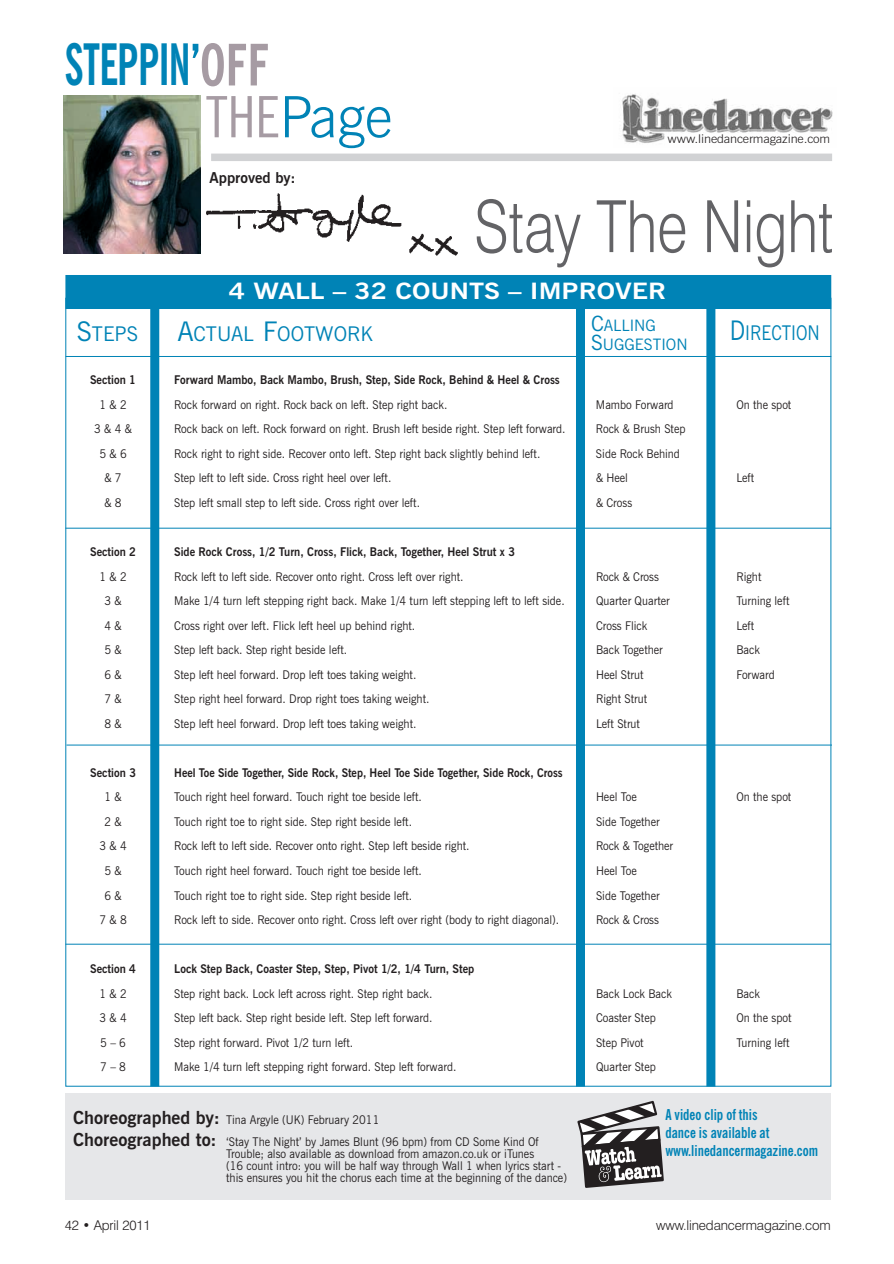
<style>
.page{position:relative;width:894px;height:1264px;background:#fff}
.page>*{position:absolute;margin:0;border:0;box-sizing:border-box;transform-origin:0 0}
.t1{font:300 72px "Swiss 721 BT";color:#636366;scale:.79 1}
.t2{font:700 condensed 57px/51.8px "News Gothic BT";color:#0083b6;scale:.76 1}
.t3{font:700 22.5px "News Gothic BT";color:#fff;scale:1.2 1}
.t4{font:20.25px "News Gothic BT";color:#0083b6}
.t5{font:20.25px "News Gothic BT";color:#0083b6;scale:.85 1}
.t6{font:15.75px/19.5px "News Gothic BT";color:#0083b6}
.t7{font:700 condensed 15px/18px "News Gothic BT";color:#0083b6;scale:.95 1}
.t8{font:700 15px "News Gothic BT";color:#231f20}
.t9{font:300 13.5px "Swiss 721 BT";letter-spacing:-.01em;color:#231f20}
.t10{font:12px/12.1px "News Gothic BT";color:#231f20;scale:.93 1}
.t11{font:700 12px "News Gothic BT";color:#231f20;scale:.93 1}
.t12{font:700 12px "News Gothic BT";color:#231f20;scale:.91 1}
.t13{font:300 12px "News Gothic BT";letter-spacing:-.01em;color:#231f20;scale:1.08 1}
.s1{color:#a69ba3}
.s2{font-weight:400;color:#a69ba3}
.s3{font-weight:300;font-stretch:normal}
.s4{font-size:21px}
.s5{font-size:27px}
.s6{font-weight:700;font-size:18px}
</style>
<div class="page">
<div style="left:150px;top:289px;width:9px;height:797px;background:#0083b6"></div>
<div style="left:576px;top:297px;width:9px;height:789px;background:#0083b6"></div>
<div style="left:706px;top:292px;width:9px;height:794px;background:#0083b6"></div>
<div style="left:66px;top:276px;width:764px;height:32px;background:#0083b6"></div>
<div style="left:65px;top:275px;width:766px;height:34px;border:2px solid #0083b6"></div>
<div style="left:66px;top:1093px;width:765px;height:106px;background:#e6e7e9"></div>
<div style="left:211px;top:154px;width:621px;height:7px;background:#d1d2d4"></div>
<img style="left:622px;top:94px;width:211px;height:49px">
<hr style="left:66px;top:356px;width:765px;height:1px;background:#0083b6">
<img style="left:64px;top:95px;width:136px;height:159px">
<hr style="left:65px;top:944px;width:765px;height:1px;background:#0083b6">
<hr style="left:66px;top:745px;width:765px;height:1px;background:#0083b6">
<svg style="left:577px;top:1101px;width:86px;height:87px"></svg>
<hr style="left:65px;top:528px;width:765px;height:1px;background:#0083b6">
<img style="left:206px;top:193px;width:252px;height:63px">
<h2 class="t2" style="left:206px;top:39px;width:247px;text-indent:-141px">Steppin’<span class="s1">off<br></span><span class="s2">THE</span><span class="s3">Page</span></h2>
<p class="t8" style="left:210px;top:168px;width:87px">Approved by:</p>
<p class="t13" style="left:667px;top:131px;width:152px">www.linedancermagazine.com</p>
<h1 class="t1" style="left:474px;top:183px;width:456px">Stay The Night</h1>
<h3 class="t3" style="left:229px;top:277px;width:366px">4 WAll – 32 Counts – improver</h3>
<h3 class="t6" style="left:591px;top:315px;width:98px"><span class="s4">C</span>ALLING<br><span class="s4">S</span>UGGESTION</h3>
<h3 class="t4" style="left:77px;top:321px;width:63px"><span class="s5">S</span>TEPS</h3>
<h3 class="t4" style="left:177px;top:321px;width:197px"><span class="s5">A</span>CTUAL <span class="s5">F</span>OOTWORK</h3>
<h3 class="t5" style="left:729px;top:321px;width:107px"><span class="s5">D</span>IRECTION</h3>
<p class="t11" style="left:90px;top:373px;width:51px">section 1</p>
<p class="t11" style="left:174px;top:373px;width:416px">Forward mambo, Back mambo, Brush, step, side rock, Behind &amp; Heel &amp; Cross</p>
<p class="t10" style="left:99px;top:398px;width:31px">1 &amp; 2</p>
<p class="t10" style="left:174px;top:398px;width:295px">Rock forward on right. Rock back on left. Step right back.</p>
<p class="t10" style="left:596px;top:398px;width:85px">Mambo Forward</p>
<p class="t10" style="left:736px;top:398px;width:61px">On the spot</p>
<p class="t10" style="left:94px;top:423px;width:42px">3 &amp; 4 &amp;</p>
<p class="t10" style="left:174px;top:423px;width:422px">Rock back on left. Rock forward on right. Brush left beside right. Step left forward.</p>
<p class="t10" style="left:596px;top:423px;width:98px">Rock &amp; Brush Step</p>
<p class="t10" style="left:99px;top:447px;width:31px">5 &amp; 6</p>
<p class="t10" style="left:174px;top:447px;width:395px">Rock right to right side. Recover onto left. Step right back slightly behind left.</p>
<p class="t10" style="left:596px;top:447px;width:92px">Side Rock Behind</p>
<p class="t10" style="left:104px;top:472px;width:20px">&amp; 7</p>
<p class="t10" style="left:174px;top:472px;width:235px">Step left to left side. Cross right heel over left.</p>
<p class="t10" style="left:596px;top:472px;width:36px">&amp; Heel</p>
<p class="t10" style="left:736px;top:472px;width:21px">Left</p>
<p class="t10" style="left:104px;top:496px;width:20px">&amp; 8</p>
<p class="t10" style="left:174px;top:496px;width:266px">Step left small step to left side. Cross right over left.</p>
<p class="t10" style="left:596px;top:496px;width:40px">&amp; Cross</p>
<p class="t11" style="left:90px;top:544px;width:51px">section 2</p>
<p class="t11" style="left:174px;top:544px;width:368px">side rock Cross, 1/2 turn, Cross, Flick, Back, together, Heel strut x 3</p>
<p class="t10" style="left:99px;top:570px;width:31px">1 &amp; 2</p>
<p class="t10" style="left:174px;top:570px;width:312px">Rock left to left side. Recover onto right. Cross left over right.</p>
<p class="t10" style="left:596px;top:570px;width:69px">Rock &amp; Cross</p>
<p class="t10" style="left:736px;top:570px;width:28px">Right</p>
<p class="t10" style="left:104px;top:595px;width:20px">3 &amp;</p>
<p class="t10" style="left:174px;top:595px;width:421px">Make 1/4 turn left stepping right back. Make 1/4 turn left stepping left to left side.</p>
<p class="t10" style="left:596px;top:595px;width:81px">Quarter Quarter</p>
<p class="t10" style="left:736px;top:595px;width:58px">Turning left</p>
<p class="t10" style="left:104px;top:619px;width:20px">4 &amp;</p>
<p class="t10" style="left:174px;top:619px;width:261px">Cross right over left. Flick left heel up behind right.</p>
<p class="t10" style="left:596px;top:619px;width:57px">Cross Flick</p>
<p class="t10" style="left:736px;top:619px;width:21px">Left</p>
<p class="t10" style="left:104px;top:644px;width:20px">5 &amp;</p>
<p class="t10" style="left:174px;top:644px;width:187px">Step left back. Step right beside left.</p>
<p class="t10" style="left:596px;top:644px;width:73px">Back Together</p>
<p class="t10" style="left:736px;top:644px;width:27px">Back</p>
<p class="t10" style="left:104px;top:668px;width:20px">6 &amp;</p>
<p class="t10" style="left:174px;top:668px;width:262px">Step left heel forward. Drop left toes taking weight.</p>
<p class="t10" style="left:596px;top:668px;width:53px">Heel Strut</p>
<p class="t10" style="left:736px;top:668px;width:43px">Forward</p>
<p class="t10" style="left:104px;top:693px;width:20px">7 &amp;</p>
<p class="t10" style="left:174px;top:693px;width:276px">Step right heel forward. Drop right toes taking weight.</p>
<p class="t10" style="left:596px;top:693px;width:56px">Right Strut</p>
<p class="t10" style="left:104px;top:717px;width:20px">8 &amp;</p>
<p class="t10" style="left:174px;top:717px;width:262px">Step left heel forward. Drop left toes taking weight.</p>
<p class="t10" style="left:596px;top:717px;width:49px">Left Strut</p>
<p class="t11" style="left:90px;top:765px;width:51px">section 3</p>
<p class="t12" style="left:174px;top:765px;width:428px">Heel toe side together, side rock, step, Heel toe side together, side rock, Cross</p>
<p class="t10" style="left:104px;top:791px;width:20px">1 &amp;</p>
<p class="t10" style="left:174px;top:791px;width:268px">Touch right heel forward. Touch right toe beside left.</p>
<p class="t10" style="left:596px;top:791px;width:45px">Heel Toe</p>
<p class="t10" style="left:736px;top:791px;width:61px">On the spot</p>
<p class="t10" style="left:104px;top:815px;width:20px">2 &amp;</p>
<p class="t10" style="left:174px;top:815px;width:257px">Touch right toe to right side. Step right beside left.</p>
<p class="t10" style="left:596px;top:815px;width:70px">Side Together</p>
<p class="t10" style="left:99px;top:840px;width:31px">3 &amp; 4</p>
<p class="t10" style="left:174px;top:840px;width:319px">Rock left to left side. Recover onto right. Step left beside right.</p>
<p class="t10" style="left:596px;top:840px;width:85px">Rock &amp; Together</p>
<p class="t10" style="left:104px;top:864px;width:20px">5 &amp;</p>
<p class="t10" style="left:174px;top:864px;width:268px">Touch right heel forward. Touch right toe beside left.</p>
<p class="t10" style="left:596px;top:864px;width:45px">Heel Toe</p>
<p class="t10" style="left:104px;top:889px;width:20px">6 &amp;</p>
<p class="t10" style="left:174px;top:889px;width:257px">Touch right toe to right side. Step right beside left.</p>
<p class="t10" style="left:596px;top:889px;width:70px">Side Together</p>
<p class="t10" style="left:99px;top:914px;width:31px">7 &amp; 8</p>
<p class="t10" style="left:174px;top:914px;width:415px">Rock left to side. Recover onto right. Cross left over right (body to right diagonal).</p>
<p class="t10" style="left:596px;top:914px;width:69px">Rock &amp; Cross</p>
<p class="t11" style="left:90px;top:961px;width:51px">section 4</p>
<p class="t11" style="left:174px;top:961px;width:324px">lock step Back, Coaster step, step, pivot 1/2, 1/4 turn, step</p>
<p class="t10" style="left:99px;top:987px;width:31px">1 &amp; 2</p>
<p class="t10" style="left:174px;top:987px;width:279px">Step right back. Lock left across right. Step right back.</p>
<p class="t10" style="left:596px;top:987px;width:83px">Back Lock Back</p>
<p class="t10" style="left:736px;top:987px;width:27px">Back</p>
<p class="t10" style="left:99px;top:1012px;width:31px">3 &amp; 4</p>
<p class="t10" style="left:174px;top:1012px;width:279px">Step left back. Step right beside left. Step left forward.</p>
<p class="t10" style="left:596px;top:1012px;width:66px">Coaster Step</p>
<p class="t10" style="left:736px;top:1012px;width:61px">On the spot</p>
<p class="t10" style="left:100px;top:1036px;width:29px">5 – 6</p>
<p class="t10" style="left:174px;top:1036px;width:194px">Step right forward. Pivot 1/2 turn left.</p>
<p class="t10" style="left:596px;top:1036px;width:53px">Step Pivot</p>
<p class="t10" style="left:736px;top:1036px;width:58px">Turning left</p>
<p class="t10" style="left:100px;top:1061px;width:29px">7 – 8</p>
<p class="t10" style="left:174px;top:1061px;width:305px">Make 1/4 turn left stepping right forward. Step left forward.</p>
<p class="t10" style="left:596px;top:1061px;width:66px">Quarter Step</p>
<p class="t10" style="left:73px;top:1108px;width:502px;line-height:22px"><span class="s6">Choreographed by:</span> Tina Argyle (UK) February 2011<br><span class="s6">Choreographed to:</span> ‘Stay The Night’ by James Blunt (96 bpm) from CD Some Kind Of</p>
<p class="t10" style="left:226px;top:1147px;width:368px">Trouble; also available as download from amazon.co.uk or iTunes<br>(16 count intro: you will be half way through Wall 1 when lyrics start - this ensures you hit the chorus each time at the beginning of the dance)</p>
<p class="t7" style="left:665px;top:1105px;width:162px">A video clip of this<br>dance is available at www.linedancermagazine.com</p>
<p class="t9" style="left:65px;top:1216px;width:87px">42 • April 2011</p>
<p class="t9" style="left:656px;top:1216px;width:176px">www.linedancermagazine.com</p>
</div>
